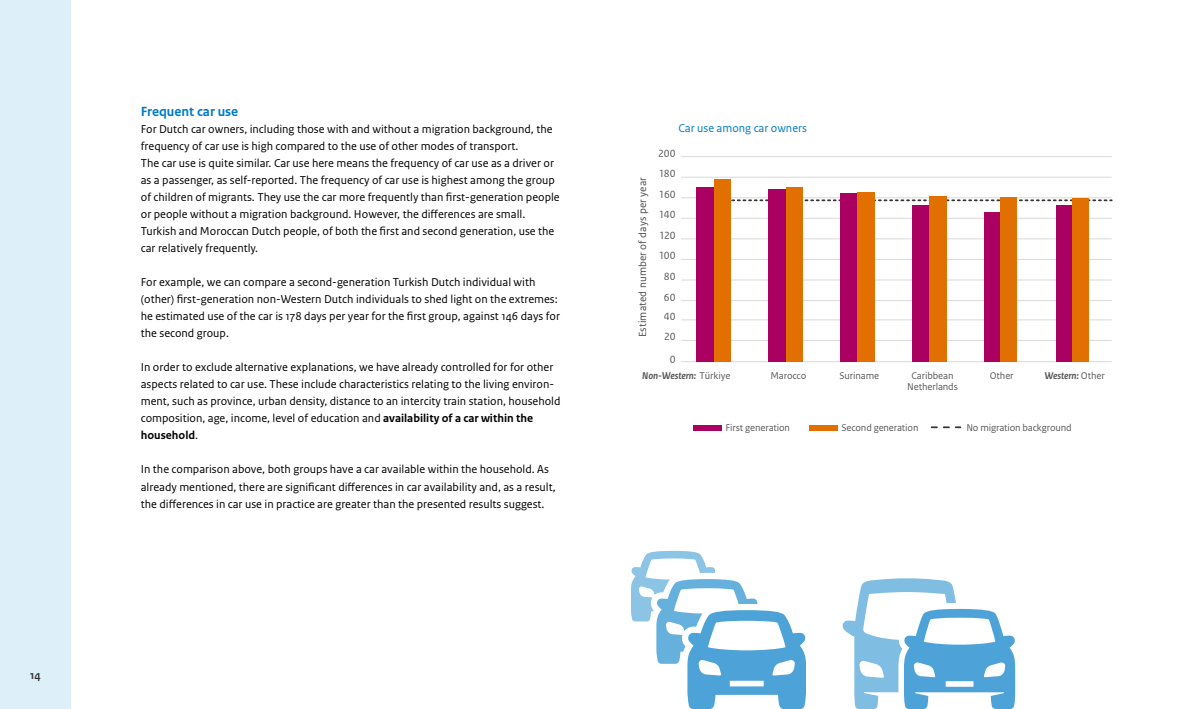
<style>
.page{position:relative;width:1191px;height:709px;background:#fff}
.page>*{position:absolute;margin:0;border:0;box-sizing:border-box;transform-origin:0 0}
.t1{font:700 14px "Rijksoverheid Sans Text";color:#007bc7}
.t2{font:12px/17px "Rijksoverheid Sans Text";color:#000}
.t3{font:12px "Rijksoverheid Sans Text";color:#007bc7}
.t4{font:700 12px "Rijksoverheid Sans Heading";color:#333}
.t5{font:11px "Rijksoverheid Sans Text";letter-spacing:.01em;color:#4d4d4d}
.t6{font:11px/20.6px "Rijksoverheid Sans Text";color:#595959;text-align:justify}
.t7{font:10.3px "Rijksoverheid Sans Text";letter-spacing:-.01em;color:#595959}
.t8{font:italic 700 10.3px "Rijksoverheid Sans Text";letter-spacing:-.01em;color:#595959}
.s1{font-weight:700}
.s2{font-weight:400;font-style:normal}
</style>
<div class="page">
<div style="left:0;top:0;width:70px;height:709px;background:#ddeff8"></div>
<div style="left:693px;top:425px;width:28px;height:6px;background:#a90061"></div>
<div style="left:809px;top:425px;width:28px;height:6px;background:#e17000"></div>
<hr style="left:681px;top:177px;width:430px;height:1px;background:#d9d9d9">
<hr style="left:681px;top:156px;width:430px;height:1px;background:#d9d9d9">
<svg style="left:732px;top:199px;width:379px;height:2px"></svg>
<hr style="left:681px;top:361px;width:430px;height:1px;background:#d9d9d9">
<hr style="left:681px;top:340px;width:430px;height:1px;background:#d9d9d9">
<hr style="left:681px;top:319px;width:430px;height:1px;background:#d9d9d9">
<hr style="left:681px;top:300px;width:430px;height:1px;background:#d9d9d9">
<hr style="left:681px;top:280px;width:430px;height:1px;background:#d9d9d9">
<hr style="left:681px;top:259px;width:430px;height:1px;background:#d9d9d9">
<hr style="left:681px;top:239px;width:430px;height:1px;background:#d9d9d9">
<hr style="left:681px;top:218px;width:430px;height:1px;background:#d9d9d9">
<hr style="left:681px;top:197px;width:430px;height:1px;background:#d9d9d9">
<div style="left:696px;top:187px;width:18px;height:175px;background:#a90061"></div>
<div style="left:768px;top:189px;width:18px;height:173px;background:#a90061"></div>
<div style="left:840px;top:193px;width:16px;height:169px;background:#a90061"></div>
<div style="left:912px;top:205px;width:16px;height:157px;background:#a90061"></div>
<div style="left:984px;top:212px;width:16px;height:150px;background:#a90061"></div>
<div style="left:1055px;top:205px;width:17px;height:157px;background:#a90061"></div>
<div style="left:714px;top:179px;width:16px;height:182px;background:#e17000"></div>
<div style="left:786px;top:187px;width:16px;height:174px;background:#e17000"></div>
<div style="left:856px;top:192px;width:18px;height:169px;background:#e17000"></div>
<div style="left:928px;top:196px;width:18px;height:165px;background:#e17000"></div>
<div style="left:1000px;top:197px;width:17px;height:164px;background:#e17000"></div>
<div style="left:1072px;top:198px;width:17px;height:163px;background:#e17000"></div>
<svg style="left:930px;top:426px;width:7px;height:2px"></svg>
<svg style="left:943px;top:426px;width:6px;height:2px"></svg>
<svg style="left:955px;top:426px;width:6px;height:2px"></svg>
<svg style="left:631px;top:551px;width:175px;height:158px"></svg>
<svg style="left:842px;top:578px;width:173px;height:131px"></svg>
<p class="t4" style="left:30px;top:668px;width:12px">14</p>
<h2 class="t1" style="left:141px;top:104px;width:99px">Frequent car use</h2>
<p class="t2" style="left:141px;top:121px;width:420px">For Dutch car owners, including those with and without a migration background, the frequency of car use is high compared to the use of other modes of transport.<br>The car use is quite similar. Car use here means the frequency of car use as a driver or as a passenger, as self-reported. The frequency of car use is highest among the group of children of migrants. They use the car more frequently than frst-generation people or people without a migration background. However, the diferences are small.<br>Turkish and Moroccan Dutch people, of both the frst and second generation, use the car relatively frequently.</p>
<p class="t2" style="left:141px;top:274px;width:421px">For example, we can compare a second-generation Turkish Dutch individual with (other) frst-generation non-Western Dutch individuals to shed light on the extremes: he estimated use of the car is 178 days per year for the frst group, against 146 days for the second group.</p>
<p class="t2" style="left:141px;top:359px;width:421px">In order to exclude alternative explanations, we have already controlled for for other aspects related to car use. These include characteristics relating to the living environ&shy;ment, such as province, urban density, distance to an intercity train station, household composition, age, income, level of education and <span class="s1">availability of a car within the household</span>.</p>
<p class="t2" style="left:141px;top:461px;width:416px">In the comparison above, both groups have a car available within the household. As already mentioned, there are signifcant diferences in car availability and, as a result, the diferences in car use in practice are greater than the presented results suggest.</p>
<p class="t3" style="left:678px;top:121px;width:130px">Car use among car owners</p>
<p class="t6" style="left:658px;top:143px;width:19px;line-height:20.9px">°˜˜ ˆ8˜ ˆ6˜</p>
<p class="t6" style="left:659px;top:205px;width:18px;text-align:center">ˆ˛˜ ˆ°˜ ˆ˜˜<br>8˜ ˝˜</p>
<p class="t6" style="left:664px;top:306px;width:13px">˛˜ °˜</p>
<p class="t6" style="left:670px;top:349px;width:7px">˜</p>
<p class="t8" style="left:642px;top:370px;width:90px">Non-Western: <span class="s2">Türkiye</span></p>
<p class="t7" style="left:770px;top:370px;width:37px">Marocco</p>
<p class="t7" style="left:839px;top:370px;width:41px">Suriname</p>
<p class="t7" style="left:911px;top:370px;width:44px">Caribbean</p>
<p class="t7" style="left:990px;top:370px;width:25px">Other</p>
<p class="t8" style="left:1044px;top:370px;width:61px">Western: <span class="s2">Other</span></p>
<p class="t7" style="left:907px;top:380px;width:52px">Netherlands</p>
<p class="t7" style="left:725px;top:421px;width:66px">First generation</p>
<p class="t7" style="left:841px;top:421px;width:78px">Second generation</p>
<p class="t7" style="left:966px;top:421px;width:107px">No migration background</p>
<p class="t5" style="left:636px;top:337px;width:161px;rotate:-90deg">Estimated number of days per year</p>
</div>
